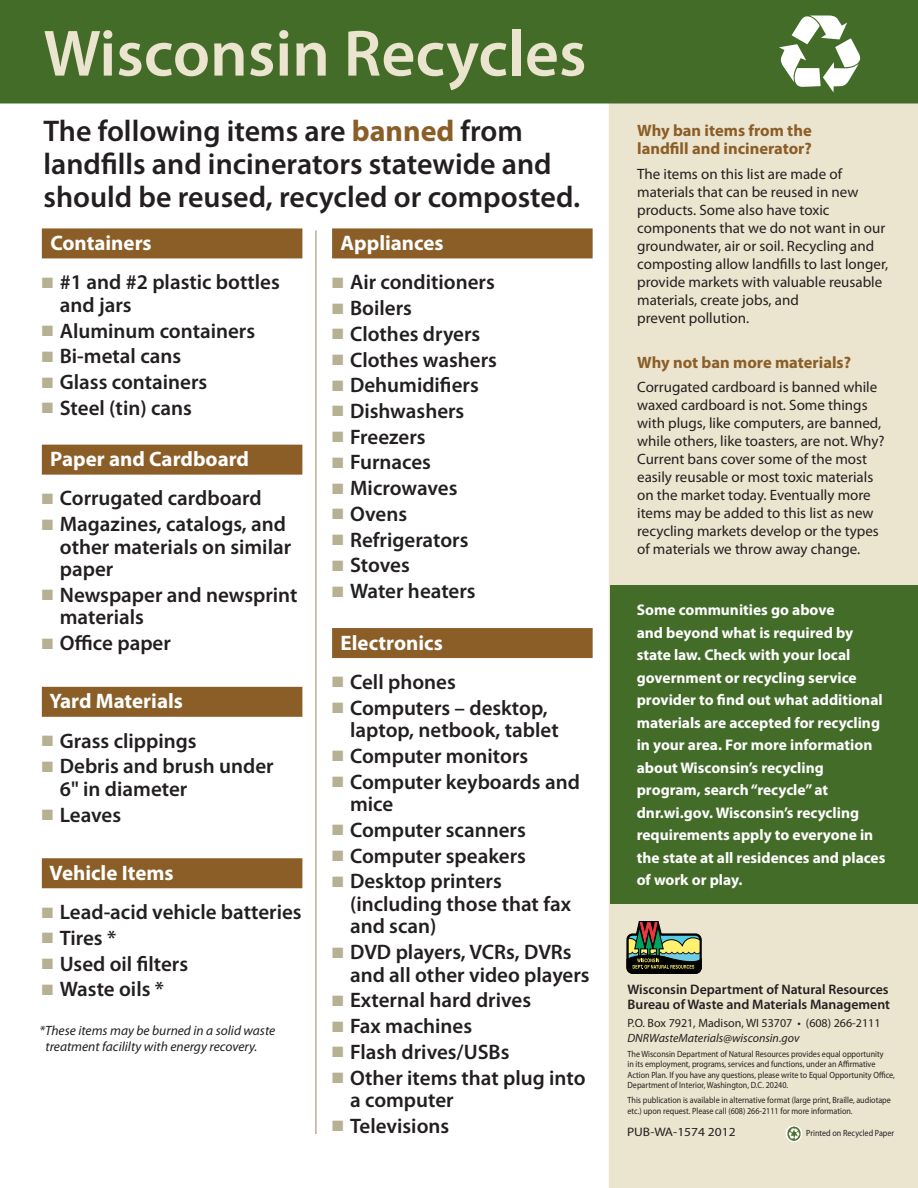
<style>
.page{position:relative;width:918px;height:1188px;background:#fff}
.page>*{position:absolute;margin:0;border:0;box-sizing:border-box;transform-origin:0 0}
.t1{font:600 66px "Myriad Pro";color:#ebe4ce}
.t2{font:600 30px/33px "Myriad Pro";color:#231f20}
.t3{font:600 21px/22.5px "Myriad Pro";color:#231f20}
.t4{font:700 21px "Myriad Pro";color:#fff}
.t5{font:700 16.5px/18px "Myriad Pro";color:#8b5e27}
.t6{font:700 15.45px/22.5px "Myriad Pro";color:#fff}
.t7{font:15px/18px "Myriad Pro";color:#231f20}
.t8{font:600 13.8px/15px "Myriad Pro";color:#231f20}
.t9{font:italic 13.5px/16.2px "Myriad Pro";color:#231f20}
.t10{font:12.3px "Myriad Pro";color:#231f20;scale:1.1 1}
.t11{font:12px "Myriad Pro";color:#231f20}
.t12{font:italic 12px "Myriad Pro";color:#231f20}
.t13{font:9px/10.5px "Myriad Pro";color:#231f20;scale:.9 1}
.s1{font-weight:700;color:#8b5e27}
.s2{color:#b7b194}
</style>
<div class="page">
<div style="left:609px;top:104px;width:309px;height:1084px;background:#ebe4ce"></div>
<div style="left:0;top:0;width:918px;height:104px;background:#436c29"></div>
<div style="left:42px;top:228px;width:260px;height:30px;background:#8b5e27"></div>
<div style="left:42px;top:445px;width:260px;height:30px;background:#8b5e27"></div>
<div style="left:42px;top:687px;width:260px;height:30px;background:#8b5e27"></div>
<div style="left:42px;top:858px;width:260px;height:30px;background:#8b5e27"></div>
<div style="left:332px;top:228px;width:261px;height:30px;background:#8b5e27"></div>
<div style="left:332px;top:628px;width:261px;height:30px;background:#8b5e27"></div>
<hr style="left:315px;top:230px;width:2px;height:904px;background:#b7b194">
<div style="left:610px;top:585px;width:308px;height:318px;background:#436c29"></div>
<svg style="left:779px;top:15px;width:83px;height:77px"></svg>
<svg style="left:627px;top:921px;width:75px;height:53px;background:#6c7559"></svg>
<svg style="left:786px;top:1125px;width:16px;height:17px"></svg>
<img style="left:786px;top:1126px;width:16px;height:15px">
<h1 class="t1" style="left:44px;top:11px;width:544px">Wisconsin Recycles</h1>
<h2 class="t2" style="left:44px;top:114px;width:538px">The following items are <span class="s1">banned</span> from landfills and incinerators statewide and should be reused, recycled or composted.</h2>
<p class="t4" style="left:50px;top:229px;width:103px">Containers</p>
<p class="t3" style="left:60px;top:270px;width:222px;text-indent:-18px"><span class="s2">■</span> #1 and #2 plastic bottles and jars</p>
<p class="t3" style="left:42px;top:319px;width:215px"><span class="s2">■</span> Aluminum containers</p>
<p class="t3" style="left:42px;top:344px;width:141px"><span class="s2">■</span> Bi-metal cans</p>
<p class="t3" style="left:42px;top:370px;width:167px"><span class="s2">■</span> Glass containers</p>
<p class="t3" style="left:42px;top:396px;width:152px"><span class="s2">■</span> Steel (tin) cans</p>
<p class="t4" style="left:50px;top:445px;width:200px">Paper and Cardboard</p>
<p class="t3" style="left:42px;top:487px;width:221px"><span class="s2">■</span> Corrugated cardboard</p>
<p class="t3" style="left:60px;top:512px;width:233px;text-indent:-18px"><span class="s2">■</span> Magazines, catalogs, and other materials on similar paper</p>
<p class="t3" style="left:60px;top:583px;width:239px;text-indent:-18px"><span class="s2">■</span> Newspaper and newsprint materials</p>
<p class="t3" style="left:42px;top:631px;width:131px"><span class="s2">■</span> Office paper</p>
<p class="t4" style="left:49px;top:688px;width:135px">Yard Materials</p>
<p class="t3" style="left:42px;top:729px;width:156px"><span class="s2">■</span> Grass clippings</p>
<p class="t3" style="left:60px;top:755px;width:215px;text-indent:-18px"><span class="s2">■</span> Debris and brush under<br>6" in diameter</p>
<p class="t3" style="left:42px;top:803px;width:81px"><span class="s2">■</span> Leaves</p>
<p class="t4" style="left:50px;top:859px;width:126px">Vehicle Items</p>
<p class="t3" style="left:42px;top:900px;width:261px"><span class="s2">■</span> Lead-acid vehicle batteries</p>
<p class="t3" style="left:42px;top:926px;width:76px"><span class="s2">■</span> Tires *</p>
<p class="t3" style="left:42px;top:952px;width:148px"><span class="s2">■</span> Used oil filters</p>
<p class="t3" style="left:42px;top:977px;width:124px"><span class="s2">■</span> Waste oils *</p>
<p class="t9" style="left:45px;top:1022px;width:231px;text-indent:-6px">*These items may be burned in a solid waste treatment facililty with energy recovery.</p>
<p class="t4" style="left:341px;top:229px;width:105px">Appliances</p>
<p class="t3" style="left:332px;top:270px;width:164px"><span class="s2">■</span> Air conditioners</p>
<p class="t3" style="left:332px;top:296px;width:81px"><span class="s2">■</span> Boilers</p>
<p class="t3" style="left:332px;top:322px;width:150px"><span class="s2">■</span> Clothes dryers</p>
<p class="t3" style="left:332px;top:348px;width:166px"><span class="s2">■</span> Clothes washers</p>
<p class="t3" style="left:332px;top:373px;width:148px"><span class="s2">■</span> Dehumidifiers</p>
<p class="t3" style="left:332px;top:399px;width:134px"><span class="s2">■</span> Dishwashers</p>
<p class="t3" style="left:332px;top:425px;width:95px"><span class="s2">■</span> Freezers</p>
<p class="t3" style="left:332px;top:451px;width:100px"><span class="s2">■</span> Furnaces</p>
<p class="t3" style="left:332px;top:476px;width:127px"><span class="s2">■</span> Microwaves</p>
<p class="t3" style="left:332px;top:502px;width:77px"><span class="s2">■</span> Ovens</p>
<p class="t3" style="left:332px;top:528px;width:138px"><span class="s2">■</span> Refrigerators</p>
<p class="t3" style="left:332px;top:554px;width:79px"><span class="s2">■</span> Stoves</p>
<p class="t3" style="left:332px;top:579px;width:145px"><span class="s2">■</span> Water heaters</p>
<p class="t4" style="left:341px;top:629px;width:104px">Electronics</p>
<p class="t3" style="left:332px;top:670px;width:125px"><span class="s2">■</span> Cell phones</p>
<p class="t3" style="left:350px;top:696px;width:210px;text-indent:-18px"><span class="s2">■</span> Computers – desktop, laptop, netbook, tablet</p>
<p class="t3" style="left:332px;top:744px;width:198px"><span class="s2">■</span> Computer monitors</p>
<p class="t3" style="left:350px;top:770px;width:231px;text-indent:-18px"><span class="s2">■</span> Computer keyboards and mice</p>
<p class="t3" style="left:332px;top:818px;width:195px"><span class="s2">■</span> Computer scanners</p>
<p class="t3" style="left:332px;top:844px;width:195px"><span class="s2">■</span> Computer speakers</p>
<p class="t3" style="left:350px;top:869px;width:223px;text-indent:-18px"><span class="s2">■</span> Desktop printers (including those that fax and scan)</p>
<p class="t3" style="left:350px;top:940px;width:241px;text-indent:-18px"><span class="s2">■</span> DVD players, VCRs, DVRs and all other video players</p>
<p class="t3" style="left:332px;top:988px;width:200px"><span class="s2">■</span> External hard drives</p>
<p class="t3" style="left:332px;top:1014px;width:142px"><span class="s2">■</span> Fax machines</p>
<p class="t3" style="left:332px;top:1040px;width:179px"><span class="s2">■</span> Flash drives/USBs</p>
<p class="t3" style="left:350px;top:1066px;width:237px;text-indent:-18px"><span class="s2">■</span> Other items that plug into a computer</p>
<p class="t3" style="left:332px;top:1114px;width:119px"><span class="s2">■</span> Televisions</p>
<p class="t5" style="left:637px;top:121px;width:176px">Why ban items from the landfill and incinerator?</p>
<p class="t7" style="left:637px;top:164px;width:253px">The items on this list are made of materials that can be reused in new products. Some also have toxic components that we do not want in our groundwater, air or soil. Recycling and composting allow landfills to last longer, provide markets with valuable reusable materials, create jobs, and<br>prevent pollution.</p>
<p class="t5" style="left:637px;top:353px;width:215px">Why not ban more materials?</p>
<p class="t7" style="left:637px;top:378px;width:249px">Corrugated cardboard is banned while waxed cardboard is not. Some things with plugs, like computers, are banned, while others, like toasters, are not. Why?<br>Current bans cover some of the most easily reusable or most toxic materials on the market today. Eventually more items may be added to this list as new recycling markets develop or the types of materials we throw away change.</p>
<p class="t6" style="left:637px;top:598px;width:250px">Some communities go above<br>and beyond what is required by state law. Check with your local government or recycling service provider to find out what additional materials are accepted for recycling in your area. For more information about Wisconsin’s recycling program, search “recycle” at dnr.wi.gov. Wisconsin’s recycling requirements apply to everyone in the state at all residences and places of work or play.</p>
<p class="t8" style="left:628px;top:981px;width:264px">Wisconsin Department of Natural Resources<br>Bureau of Waste and Materials Management</p>
<p class="t11" style="left:628px;top:1016px;width:254px">P.O. Box 7921, Madison, WI 53707 • (608) 266-2111</p>
<p class="t12" style="left:628px;top:1030px;width:173px">DNRWasteMaterials@wisconsin.gov</p>
<p class="t13" style="left:628px;top:1048px;width:299px">The Wisconsin Department of Natural Resources provides equal opportunity<br>in its employment, programs, services and functions, under an Affirmative Action Plan. If you have any questions, please write to Equal Opportunity Office, Department of Interior, Washington, D.C. 20240.</p>
<p class="t13" style="left:628px;top:1095px;width:294px">This publication is available in alternative format (large print, Braille, audiotape etc.) upon request. Please call (608) 266-2111 for more information.</p>
<p class="t10" style="left:627px;top:1124px;width:100px">PUB-WA-1574 2012</p>
<p class="t13" style="left:806px;top:1127px;width:99px">Printed on Recycled Paper</p>
</div>
